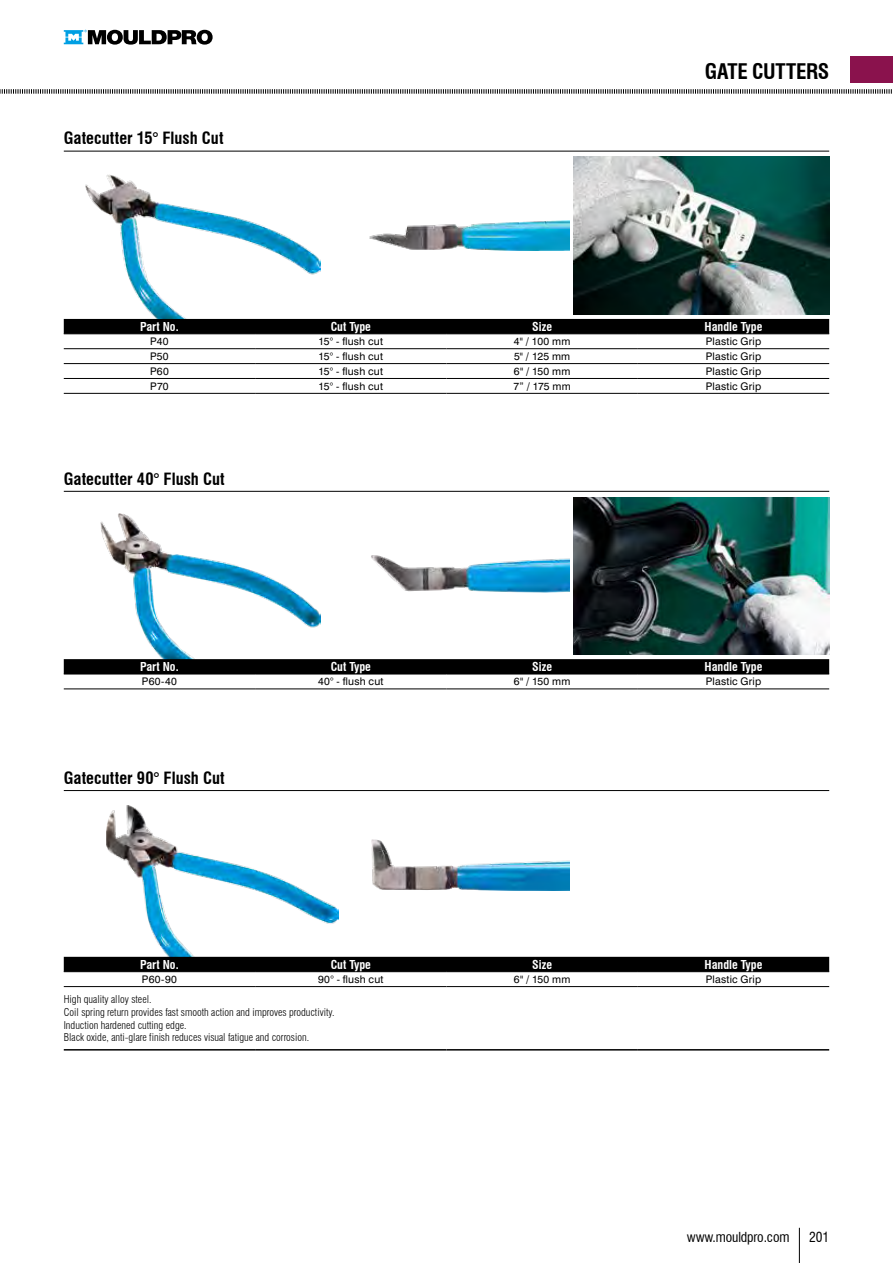
<style>
.page{position:relative;width:893px;height:1263px;background:#fff}
.page>*{position:absolute;margin:0;border:0;box-sizing:border-box;transform-origin:0 0}
.t1{font:700 condensed 21px "Swiss 721 BT";letter-spacing:-.01em;color:#000}
.t2{font:700 condensed 16.5px "Swiss 721 BT";letter-spacing:.005em;color:#000}
.t3{font:condensed 13.5px "Swiss 721 BT";letter-spacing:-.01em;color:#000}
.t4{font:700 condensed 12px "Swiss 721 BT";color:#fff}
.t5{font:10.5px "Swiss 721 BT";letter-spacing:.02em;color:#000}
.t6{font:300 condensed 10.5px/12.8px "Swiss 721 BT";color:#000}
</style>
<div class="page">
<div style="left:850px;top:57px;width:43px;height:26px;background:#8a124d"></div>
<hr style="left:799px;top:1228px;width:1px;height:35px;background:#000">
<svg style="left:0;top:89px;width:892px;height:5px"></svg>
<svg style="left:64px;top:30px;width:149px;height:15px"></svg>
<img style="left:106px;top:805px;width:233px;height:152px">
<img style="left:100px;top:513px;width:220px;height:146px">
<img style="left:85px;top:174px;width:236px;height:145px">
<img style="left:370px;top:220px;width:200px;height:30px">
<img style="left:371px;top:555px;width:199px;height:37px">
<img style="left:372px;top:840px;width:198px;height:51px">
<img style="left:573px;top:497px;width:256px;height:158px">
<hr style="left:64px;top:151px;width:765px;height:1px;background:#000">
<hr style="left:64px;top:491px;width:765px;height:1px;background:#000">
<hr style="left:64px;top:790px;width:765px;height:1px;background:#000">
<div style="left:64px;top:319px;width:765px;height:15px;background:#000"></div>
<hr style="left:64px;top:348px;width:191px;height:1px;background:#000">
<hr style="left:255px;top:348px;width:191px;height:1px;background:#000">
<hr style="left:446px;top:348px;width:192px;height:1px;background:#000">
<hr style="left:638px;top:348px;width:191px;height:1px;background:#000">
<hr style="left:64px;top:363px;width:191px;height:1px;background:#000">
<hr style="left:255px;top:363px;width:191px;height:1px;background:#000">
<hr style="left:446px;top:363px;width:192px;height:1px;background:#000">
<hr style="left:638px;top:363px;width:191px;height:1px;background:#000">
<hr style="left:64px;top:378px;width:191px;height:1px;background:#000">
<hr style="left:255px;top:378px;width:191px;height:1px;background:#000">
<hr style="left:446px;top:378px;width:192px;height:1px;background:#000">
<hr style="left:638px;top:378px;width:191px;height:1px;background:#000">
<hr style="left:64px;top:334px;width:191px;height:1px;background:#000">
<hr style="left:255px;top:334px;width:191px;height:1px;background:#000">
<hr style="left:446px;top:334px;width:192px;height:1px;background:#000">
<hr style="left:638px;top:334px;width:191px;height:1px;background:#000">
<hr style="left:64px;top:393px;width:191px;height:1px;background:#000">
<hr style="left:255px;top:393px;width:191px;height:1px;background:#000">
<hr style="left:446px;top:393px;width:192px;height:1px;background:#000">
<hr style="left:638px;top:393px;width:191px;height:1px;background:#000">
<div style="left:64px;top:957px;width:765px;height:14px;background:#000"></div>
<hr style="left:64px;top:1049px;width:191px;height:1px;background:#000">
<hr style="left:255px;top:1049px;width:191px;height:1px;background:#000">
<hr style="left:446px;top:1049px;width:192px;height:1px;background:#000">
<hr style="left:638px;top:1049px;width:191px;height:1px;background:#000">
<hr style="left:64px;top:971px;width:191px;height:1px;background:#000">
<hr style="left:255px;top:971px;width:191px;height:1px;background:#000">
<hr style="left:446px;top:971px;width:192px;height:1px;background:#000">
<hr style="left:638px;top:971px;width:191px;height:1px;background:#000">
<hr style="left:64px;top:986px;width:191px;height:1px;background:#000">
<hr style="left:255px;top:986px;width:191px;height:1px;background:#000">
<hr style="left:446px;top:986px;width:192px;height:1px;background:#000">
<hr style="left:638px;top:986px;width:191px;height:1px;background:#000">
<div style="left:64px;top:659px;width:765px;height:15px;background:#000"></div>
<hr style="left:64px;top:674px;width:191px;height:1px;background:#000">
<hr style="left:255px;top:674px;width:191px;height:1px;background:#000">
<hr style="left:446px;top:674px;width:192px;height:1px;background:#000">
<hr style="left:638px;top:674px;width:191px;height:1px;background:#000">
<hr style="left:64px;top:689px;width:191px;height:1px;background:#000">
<hr style="left:255px;top:689px;width:191px;height:1px;background:#000">
<hr style="left:446px;top:689px;width:192px;height:1px;background:#000">
<hr style="left:638px;top:689px;width:191px;height:1px;background:#000">
<img style="left:573px;top:157px;width:256px;height:158px">
<h2 class="t2" style="left:64px;top:128px;width:161px">Gatecutter 15° Flush Cut</h2>
<h1 class="t1" style="left:705px;top:58px;width:126px">GATE CUTTERS</h1>
<p class="t4" style="left:140px;top:319px;width:40px">Part No.</p>
<p class="t4" style="left:331px;top:319px;width:42px">Cut Type</p>
<p class="t4" style="left:532px;top:319px;width:21px">Size</p>
<p class="t4" style="left:705px;top:319px;width:59px">Handle Type</p>
<p class="t5" style="left:150px;top:335px;width:20px">P40</p>
<p class="t5" style="left:318px;top:335px;width:66px">15° - flush cut</p>
<p class="t5" style="left:514px;top:335px;width:58px">4" / 100 mm</p>
<p class="t5" style="left:706px;top:335px;width:57px">Plastic Grip</p>
<p class="t5" style="left:150px;top:350px;width:20px">P50</p>
<p class="t5" style="left:318px;top:350px;width:66px">15° - flush cut</p>
<p class="t5" style="left:514px;top:350px;width:58px">5" / 125 mm</p>
<p class="t5" style="left:706px;top:350px;width:57px">Plastic Grip</p>
<p class="t5" style="left:150px;top:365px;width:20px">P60</p>
<p class="t5" style="left:318px;top:365px;width:66px">15° - flush cut</p>
<p class="t5" style="left:514px;top:365px;width:58px">6" / 150 mm</p>
<p class="t5" style="left:706px;top:365px;width:57px">Plastic Grip</p>
<p class="t5" style="left:150px;top:380px;width:20px">P70</p>
<p class="t5" style="left:318px;top:380px;width:66px">15° - flush cut</p>
<p class="t5" style="left:514px;top:380px;width:59px">7” / 175 mm</p>
<p class="t5" style="left:706px;top:380px;width:57px">Plastic Grip</p>
<h2 class="t2" style="left:64px;top:469px;width:162px">Gatecutter 40° Flush Cut</h2>
<p class="t4" style="left:140px;top:659px;width:40px">Part No.</p>
<p class="t4" style="left:331px;top:659px;width:42px">Cut Type</p>
<p class="t4" style="left:532px;top:659px;width:21px">Size</p>
<p class="t4" style="left:705px;top:659px;width:59px">Handle Type</p>
<p class="t5" style="left:142px;top:675px;width:37px">P60-40</p>
<p class="t5" style="left:318px;top:675px;width:67px">40° - flush cut</p>
<p class="t5" style="left:514px;top:675px;width:58px">6" / 150 mm</p>
<p class="t5" style="left:706px;top:675px;width:57px">Plastic Grip</p>
<h2 class="t2" style="left:64px;top:768px;width:162px">Gatecutter 90° Flush Cut</h2>
<p class="t4" style="left:140px;top:957px;width:40px">Part No.</p>
<p class="t4" style="left:331px;top:957px;width:42px">Cut Type</p>
<p class="t4" style="left:532px;top:957px;width:21px">Size</p>
<p class="t4" style="left:705px;top:957px;width:59px">Handle Type</p>
<p class="t5" style="left:142px;top:973px;width:37px">P60-90</p>
<p class="t5" style="left:318px;top:973px;width:67px">90° - flush cut</p>
<p class="t5" style="left:514px;top:973px;width:58px">6" / 150 mm</p>
<p class="t5" style="left:706px;top:973px;width:57px">Plastic Grip</p>
<p class="t6" style="left:64px;top:993px;width:272px">High quality alloy steel.<br>Coil spring return provides fast smooth action and improves productivity.<br>Induction hardened cutting edge.<br>Black oxide, anti-glare finish reduces visual fatigue and corrosion.</p>
<p class="t3" style="left:687px;top:1229px;width:104px">www.mouldpro.com</p>
<p class="t3" style="left:809px;top:1229px;width:21px">201</p>
</div>
